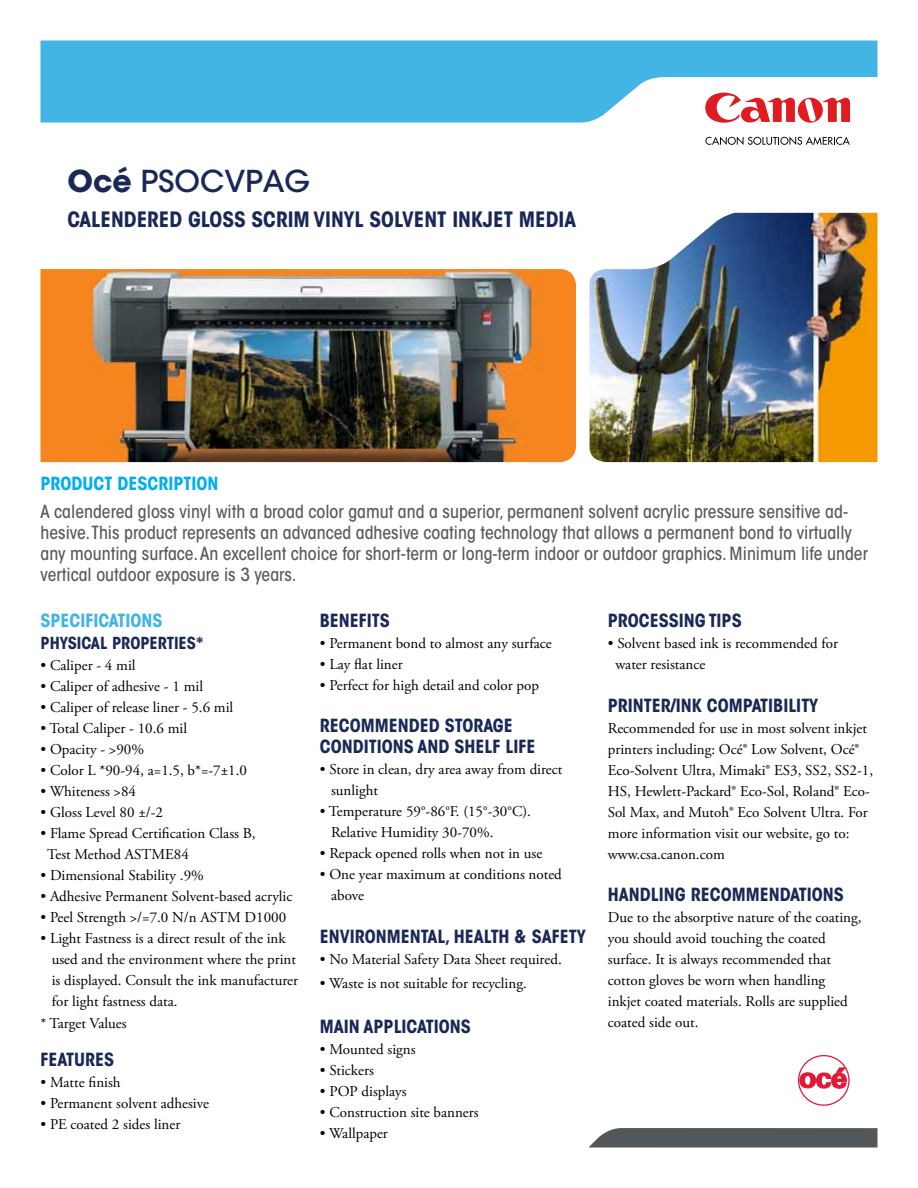
<style>
.page{position:relative;width:918px;height:1188px;background:#fff}
.page>*{position:absolute;margin:0;border:0;box-sizing:border-box;transform-origin:0 0}
.t1{font:500 30px "ITC Avant Garde Std";color:#1a2857}
.t2{font:700 condensed 21px "ITC Avant Garde Std";color:#1a2857}
.t3{font:500 condensed 18px/21px "ITC Avant Garde Std";color:#58595b}
.t4{font:700 condensed 18px/21px "ITC Avant Garde Std";color:#1a2857}
.t5{font:700 condensed 18px "ITC Avant Garde Std";color:#00aeef}
.t6{font:700 condensed 18px "ITC Avant Garde Std";color:#40b4e5}
.t7{font:700 condensed 16.5px "ITC Avant Garde Std";color:#1a2857}
.t8{font:15px/21px "Adobe Garamond Pro";color:#000}
.s1{font-weight:700}
</style>
<div class="page">
<svg style="left:40px;top:40px;width:838px;height:83px;background:#5abee7"></svg>
<img style="left:590px;top:213px;width:287px;height:249px">
<img style="left:40px;top:269px;width:536px;height:193px">
<svg style="left:705px;top:137px;width:145px;height:8px"></svg>
<svg style="left:705px;top:93px;width:145px;height:30px"></svg>
<svg style="left:588px;top:1128px;width:290px;height:20px;background:#5e6265"></svg>
<svg style="left:799px;top:1068px;width:49px;height:20px"></svg>
<div style="left:798px;top:1055px;width:52px;height:51px;border:1px solid #e31837;border-radius:50%"></div>
<h1 class="t1" style="left:68px;top:162px;width:244px"><span class="s1">Océ</span> PSOCVPAG</h1>
<h2 class="t2" style="left:68px;top:206px;width:510px">CALENDERED GLOSS SCRIM VINYL SOLVENT INKJET MEDIA</h2>
<p class="t5" style="left:40px;top:472px;width:180px">PRODUCT DESCRIPTION</p>
<p class="t3" style="left:40px;top:501px;width:829px">A calendered gloss vinyl with a broad color gamut and a superior, permanent solvent acrylic pressure sensitive ad&shy;hesive. This product represents an advanced adhesive coating technology that allows a permanent bond to virtually any mounting surface. An excellent choice for short-term or long-term indoor or outdoor graphics. Minimum life under vertical outdoor exposure is 3 years.</p>
<p class="t6" style="left:40px;top:609px;width:63px">SPECIFICATIONS</p>
<p class="t7" style="left:40px;top:632px;width:164px">PHYSICAL PROPERTIES*</p>
<p class="t8" style="left:40px;top:655px;width:97px">• Caliper - 4 mil</p>
<p class="t8" style="left:40px;top:676px;width:164px">• Caliper of adhesive - 1 mil</p>
<p class="t8" style="left:40px;top:697px;width:194px">• Caliper of release liner - 5.6 mil</p>
<p class="t8" style="left:40px;top:718px;width:148px">• Total Caliper - 10.6 mil</p>
<p class="t8" style="left:40px;top:739px;width:105px">• Opacity - &gt;90%</p>
<p class="t8" style="left:40px;top:760px;width:208px">• Color L *90-94, a=1.5, b*=-7±1.0</p>
<p class="t8" style="left:40px;top:781px;width:97px">• Whiteness &gt;84</p>
<p class="t8" style="left:40px;top:802px;width:124px">• Gloss Level 80 ±/-2</p>
<p class="t8" style="left:47px;top:823px;width:210px;text-indent:-7px">• Flame Spread Certification Class B,<br>Test Method ASTME84</p>
<p class="t8" style="left:40px;top:865px;width:165px">• Dimensional Stability .9%</p>
<p class="t8" style="left:40px;top:886px;width:253px">• Adhesive Permanent Solvent-based acrylic</p>
<p class="t8" style="left:40px;top:907px;width:247px">• Peel Strength &gt;/=7.0 N/n ASTM D1000</p>
<p class="t8" style="left:52px;top:928px;width:248px;text-indent:-11px">• Light Fastness is a direct result of the ink used and the environment where the print is displayed. Consult the ink manufacturer for light fastness data.</p>
<p class="t8" style="left:40px;top:1014px;width:88px">* Target Values</p>
<p class="t4" style="left:40px;top:1049px;width:75px">FEATURES</p>
<p class="t8" style="left:40px;top:1072px;width:82px">• Matte finish</p>
<p class="t8" style="left:40px;top:1093px;width:170px">• Permanent solvent adhesive</p>
<p class="t8" style="left:40px;top:1114px;width:141px">• PE coated 2 sides liner</p>
<p class="t4" style="left:320px;top:610px;width:72px">BENEFITS</p>
<p class="t8" style="left:320px;top:634px;width:233px">• Permanent bond to almost any surface</p>
<p class="t8" style="left:320px;top:655px;width:84px">• Lay flat liner</p>
<p class="t8" style="left:320px;top:676px;width:221px">• Perfect for high detail and color pop</p>
<p class="t4" style="left:320px;top:715px;width:217px">RECOMMENDED STORAGE<br>CONDITIONS AND SHELF LIFE</p>
<p class="t8" style="left:331px;top:760px;width:233px;text-indent:-11px">• Store in clean, dry area away from direct sunlight</p>
<p class="t8" style="left:331px;top:802px;width:201px;text-indent:-11px">• Temperature 59°-86°F. (15°-30°C).<br>Relative Humidity 30-70%.</p>
<p class="t8" style="left:320px;top:844px;width:224px">• Repack opened rolls when not in use</p>
<p class="t8" style="left:331px;top:865px;width:232px;text-indent:-11px">• One year maximum at conditions noted above</p>
<p class="t4" style="left:320px;top:926px;width:267px">ENVIRONMENTAL, HEALTH &amp; SAFETY</p>
<p class="t8" style="left:320px;top:950px;width:243px">• No Material Safety Data Sheet required.</p>
<p class="t8" style="left:320px;top:974px;width:208px">• Waste is not suitable for recycling.</p>
<p class="t4" style="left:320px;top:1015px;width:152px">MAIN APPLICATIONS</p>
<p class="t8" style="left:320px;top:1039px;width:97px">• Mounted signs</p>
<p class="t8" style="left:320px;top:1060px;width:55px">• Stickers</p>
<p class="t8" style="left:320px;top:1081px;width:88px">• POP displays</p>
<p class="t8" style="left:320px;top:1102px;width:160px">• Construction site banners</p>
<p class="t8" style="left:320px;top:1123px;width:70px">• Wallpaper</p>
<p class="t4" style="left:608px;top:610px;width:135px">PROCESSING TIPS</p>
<p class="t8" style="left:615px;top:634px;width:224px;text-indent:-8px">• Solvent based ink is recommended for water resistance</p>
<p class="t4" style="left:608px;top:695px;width:212px">PRINTER/INK COMPATIBILITY</p>
<p class="t8" style="left:608px;top:718px;width:267px">Recommended for use in most solvent inkjet printers including: Océ® Low Solvent, Océ® Eco-Solvent Ultra, Mimaki® ES3, SS2, SS2-1, HS, Hewlett-Packard® Eco-Sol, Roland® Eco-Sol Max, and Mutoh® Eco Solvent Ultra. For more information visit our website, go to: www.csa.canon.com</p>
<p class="t4" style="left:608px;top:884px;width:11px">HANDLING</p>
<p class="t4" style="left:691px;top:884px;width:12px">RECOMMENDATIONS</p>
<p class="t8" style="left:608px;top:907px;width:255px">Due to the absorptive nature of the coating, you should avoid touching the coated surface. It is always recommended that cotton gloves be worn when handling inkjet coated materials. Rolls are supplied coated side out.</p>
</div>
